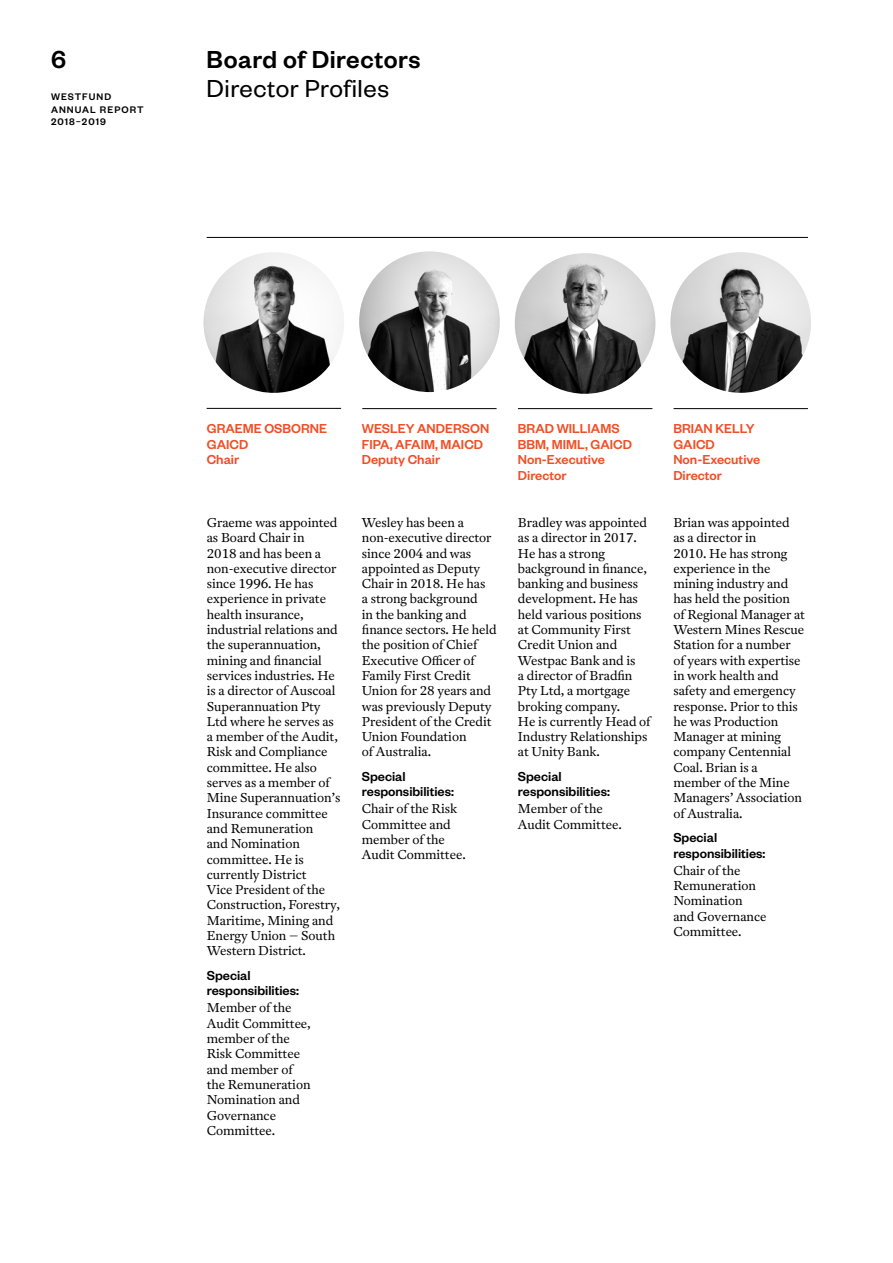
<style>
.page{position:relative;width:893px;height:1263px;background:#fff}
.page>*{position:absolute;margin:0;border:0;box-sizing:border-box;transform-origin:0 0}
.t1{font:500 27px "Founders Grotesk";letter-spacing:.02em;color:#000}
.t2{font:27px "Founders Grotesk";letter-spacing:.02em;color:#000}
.t3{font:500 14.25px/15.8px "Founders Grotesk";color:#f04e26}
.t4{font:500 14.25px/15.8px "Founders Grotesk";color:#000}
.t5{font:300 12.75px/15.3px "Antwerp";letter-spacing:-.005em;color:#000}
.t6{font:500 10.5px/12.6px "Founders Grotesk";letter-spacing:.1em;color:#000}
</style>
<div class="page">
<img style="left:204px;top:252px;width:140px;height:141px;border-radius:70px">
<img style="left:359px;top:251px;width:141px;height:141px;border-radius:70px">
<img style="left:515px;top:253px;width:140px;height:141px;border-radius:70px">
<img style="left:670px;top:252px;width:141px;height:141px;border-radius:70px">
<hr style="left:207px;top:237px;width:601px;height:1px;background:#000">
<hr style="left:362px;top:408px;width:135px;height:1px;background:#000">
<hr style="left:207px;top:408px;width:134px;height:1px;background:#000">
<hr style="left:518px;top:408px;width:134px;height:1px;background:#000">
<hr style="left:674px;top:408px;width:134px;height:1px;background:#000">
<h1 class="t1" style="left:51px;top:43px;width:16px">6</h1>
<p class="t6" style="left:51px;top:90px;width:94px">WESTFUND<br>ANNUAL REPORT<br>2018–2019</p>
<h1 class="t1" style="left:207px;top:43px;width:215px">Board of Directors</h1>
<h1 class="t2" style="left:207px;top:71px;width:184px">Director Profiles</h1>
<p class="t3" style="left:207px;top:420px;width:122px">GRAEME OSBORNE<br>GAICD<br>Chair</p>
<p class="t5" style="left:207px;top:515px;width:135px">Graeme was appointed as Board Chair in<br>2018 and has been a non-executive director since 1996. He has experience in private health insurance, industrial relations and the superannuation, mining and financial services industries. He is a director of Auscoal<br>Superannuation Pty<br>Ltd where he serves as a member of the Audit,<br>Risk and Compliance committee. He also serves as a member of<br>Mine Superannuation’s<br>Insurance committee and Remuneration<br>and Nomination committee. He is currently District<br>Vice President of the<br>Construction, Forestry,<br>Maritime, Mining and<br>Energy Union – South<br>Western District.</p>
<p class="t4" style="left:207px;top:966px;width:94px">Special responsibilities:</p>
<p class="t5" style="left:207px;top:1000px;width:106px">Member of the<br>Audit Committee, member of the<br>Risk Committee and member of the Remuneration<br>Nomination and<br>Governance<br>Committee.</p>
<p class="t3" style="left:362px;top:420px;width:129px">WESLEY ANDERSON<br>FIPA, AFAIM, MAICD<br>Deputy Chair</p>
<p class="t5" style="left:362px;top:515px;width:136px">Wesley has been a non-executive director since 2004 and was appointed as Deputy<br>Chair in 2018. He has<br>a strong background<br>in the banking and finance sectors. He held the position of Chief<br>Executive Officer of<br>Family First Credit<br>Union for 28 years and was previously Deputy<br>President of the Credit<br>Union Foundation<br>of Australia.</p>
<p class="t4" style="left:362px;top:767px;width:94px">Special responsibilities:</p>
<p class="t5" style="left:362px;top:801px;width:105px">Chair of the Risk<br>Committee and member of the<br>Audit Committee.</p>
<p class="t3" style="left:518px;top:420px;width:116px">BRAD WILLIAMS<br>BBM, MIML, GAICD<br>Non-Executive<br>Director</p>
<p class="t5" style="left:518px;top:515px;width:134px">Bradley was appointed as a director in 2017.<br>He has a strong background in finance, banking and business development. He has held various positions at Community First<br>Credit Union and<br>Westpac Bank and is<br>a director of Bradfin<br>Pty Ltd, a mortgage broking company.<br>He is currently Head of<br>Industry Relationships at Unity Bank.</p>
<p class="t4" style="left:518px;top:767px;width:94px">Special responsibilities:</p>
<p class="t5" style="left:518px;top:801px;width:105px">Member of the<br>Audit Committee.</p>
<p class="t3" style="left:673px;top:420px;width:89px">BRIAN KELLY<br>GAICD<br>Non-Executive<br>Director</p>
<p class="t5" style="left:673px;top:515px;width:133px">Brian was appointed<br>as a director in<br>2010. He has strong experience in the mining industry and has held the position<br>of Regional Manager at<br>Western Mines Rescue<br>Station for a number of years with expertise in work health and safety and emergency response. Prior to this he was Production<br>Manager at mining company Centennial<br>Coal. Brian is a member of the Mine<br>Managers’ Association of Australia.</p>
<p class="t4" style="left:673px;top:829px;width:94px">Special responsibilities:</p>
<p class="t5" style="left:673px;top:862px;width:95px">Chair of the<br>Remuneration<br>Nomination and Governance<br>Committee.</p>
</div>
